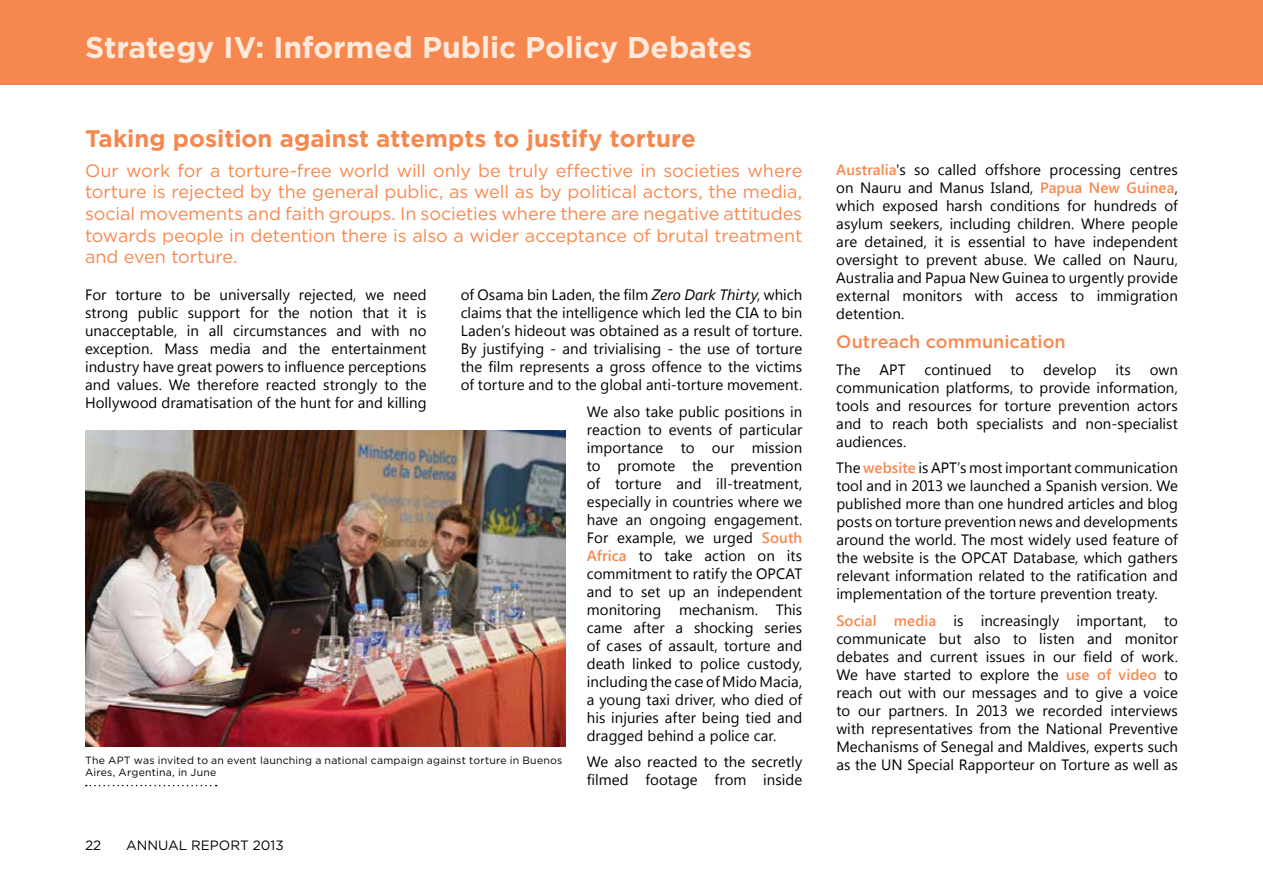
<style>
.page{position:relative;width:1263px;height:893px;background:#fff}
.page>*{position:absolute;margin:0;border:0;box-sizing:border-box;transform-origin:0 0}
.t1{font:700 30px "Gotham";color:#feeadc}
.t2{font:700 24px "Gotham";color:#f6884f}
.t3{font:18px/21.6px "Gotham";letter-spacing:-.005em;color:#f6884f;text-align:justify}
.t4{font:500 18px "Gotham";color:#f6884f}
.t5{font:15px/18px "Segoe UI";letter-spacing:.005em;color:#000;text-align:justify}
.t6{font:13.5px "Gotham";color:#000}
.t7{font:10.5px/12.6px "Gotham";letter-spacing:.02em;color:#000}
.s1{font-style:italic}
.s2{font-weight:600;color:#f6884f}
</style>
<div class="page">
<div style="left:0;top:0;width:1263px;height:85px;background:#f6884f"></div>
<img style="left:85px;top:430px;width:481px;height:317px">
<svg style="left:86px;top:785px;width:131px;height:1px"></svg>
<h1 class="t1" style="left:85px;top:29px;width:669px">Strategy IV: Informed Public Policy Debates</h1>
<h2 class="t2" style="left:85px;top:124px;width:612px">Taking position against attempts to justify torture</h2>
<p class="t3" style="left:85px;top:160px;width:719px">Our work for a torture-free world will only be truly effective in societies where torture is rejected by the general public, as well as by political actors, the media, social movements and faith groups. In societies where there are negative attitudes towards people in detention there is also a wider acceptance of brutal treatment and even torture.</p>
<p class="t5" style="left:85px;top:285px;width:343px">For torture to be universally rejected, we need strong public support for the notion that it is unacceptable, in all circumstances and with no exception. Mass media and the entertainment industry have great powers to influence perceptions and values. We therefore reacted strongly to the Hollywood dramatisation of the hunt for and killing</p>
<p class="t5" style="left:461px;top:285px;width:343px">of Osama bin Laden, the film <span class="s1">Zero Dark Thirty</span>, which claims that the intelligence which led the CIA to bin Laden’s hideout was obtained as a result of torture.<br>By justifying - and trivialising - the use of torture the film represents a gross offence to the victims of torture and to the global anti-torture movement.</p>
<p class="t5" style="left:587px;top:402px;width:217px">We also take public positions in reaction to events of particular importance to our mission to promote the prevention of torture and ill-treatment, especially in countries where we have an ongoing engagement.<br>For example, we urged <span class="s2">South Africa</span> to take action on its commitment to ratify the OPCAT and to set up an independent monitoring mechanism. This came after a shocking series of cases of assault, torture and death linked to police custody, including the case of Mido Macia, a young taxi driver, who died of his injuries after being tied and dragged behind a police car.</p>
<p class="t5" style="left:587px;top:752px;width:217px">We also reacted to the secretly filmed footage from inside</p>
<p class="t7" style="left:85px;top:754px;width:479px">The APT was invited to an event launching a national campaign against torture in Buenos<br>Aires, Argentina, in June</p>
<p class="t6" style="left:85px;top:837px;width:18px">22</p>
<p class="t6" style="left:126px;top:837px;width:159px">ANNUAL REPORT 2013</p>
<p class="t5" style="left:836px;top:160px;width:343px"><span class="s2">Australia</span>'s so called offshore processing centres on Nauru and Manus Island, <span class="s2">Papua New Guinea</span>, which exposed harsh conditions for hundreds of asylum seekers, including children. Where people are detained, it is essential to have independent oversight to prevent abuse. We called on Nauru, Australia and Papua New Guinea to urgently provide external monitors with access to immigration detention.</p>
<p class="t4" style="left:836px;top:331px;width:231px">Outreach communication</p>
<p class="t5" style="left:836px;top:360px;width:26px">The</p>
<p class="t5" style="left:879px;top:360px;width:28px">APT</p>
<p class="t5" style="left:924px;top:360px;width:68px">continued</p>
<p class="t5" style="left:1010px;top:360px;width:15px">to</p>
<p class="t5" style="left:1043px;top:360px;width:55px">develop</p>
<p class="t5" style="left:1115px;top:360px;width:17px">its</p>
<p class="t5" style="left:836px;top:360px;width:343px;text-indent:313px">own communication platforms, to provide information, tools and resources for torture prevention actors and to reach both specialists and non-specialist audiences.</p>
<p class="t5" style="left:836px;top:458px;width:343px">The <span class="s2">website</span> is APT’s most important communication tool and in 2013 we launched a Spanish version. We published more than one hundred articles and blog posts on torture prevention news and developments around the world. The most widely used feature of the website is the OPCAT Database, which gathers relevant information related to the ratification and implementation of the torture prevention treaty.</p>
<p class="t5" style="left:836px;top:611px;width:343px"><span class="s2">Social media</span> is increasingly important, to communicate but also to listen and monitor debates and current issues in our field of work.<br>We have started to explore the <span class="s2">use of video</span> to reach out with our messages and to give a voice to our partners. In 2013 we recorded interviews with representatives from the National Preventive Mechanisms of Senegal and Maldives, experts such as the UN Special Rapporteur on Torture as well as</p>
</div>
